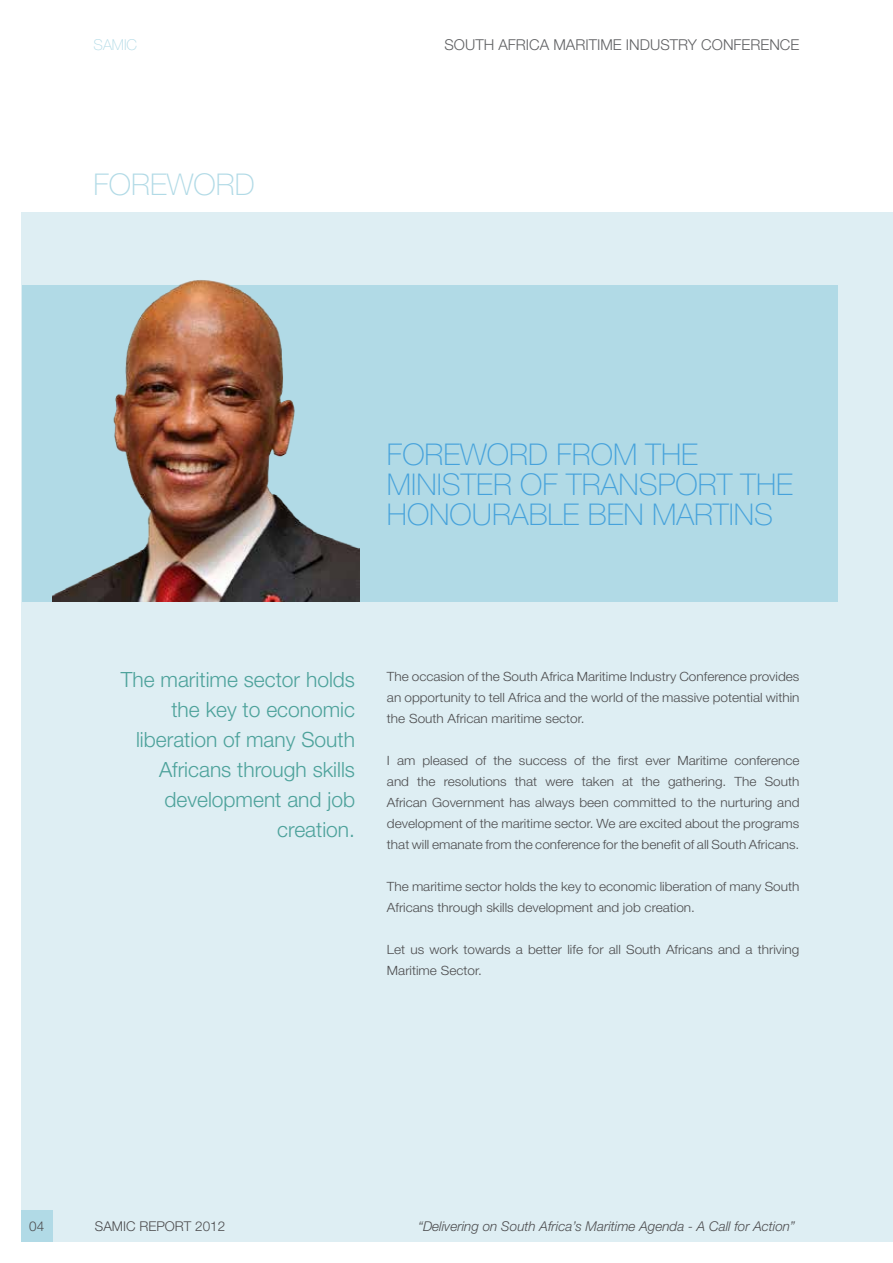
<style>
.page{position:relative;width:893px;height:1263px;background:#fff}
.page>*{position:absolute;margin:0;border:0;box-sizing:border-box;transform-origin:0 0}
.t1{font:100 30px "Helvetica Neue LT Std";color:#46a2db}
.t2{font:100 30px "Helvetica Neue LT Std";color:#b1dae6}
.t3{font:300 21px/30px "Helvetica Neue LT Std";color:#4da29b;text-align:right}
.t4{font:300 15px "Helvetica Neue LT Std";color:#606163}
.t5{font:100 15px "Helvetica Neue LT Std";color:#b1dae6}
.t6{font:italic 300 13.5px "Helvetica Neue LT Std";color:#4d4d4f}
.t7{font:300 13.5px "Helvetica Neue LT Std";color:#4d4d4f}
.t8{font:300 12.75px/21px "Helvetica Neue LT Std";color:#4d4d4f;text-align:justify;scale:1.07 1}
</style>
<div class="page">
<div style="left:21px;top:212px;width:872px;height:1030px;background:#deeef3"></div>
<div style="left:22px;top:285px;width:816px;height:317px;background:#b1dae6"></div>
<img style="left:52px;top:280px;width:307px;height:322px">
<div style="left:21px;top:1211px;width:31px;height:31px;background:#b1dae6"></div>
<p class="t5" style="left:94px;top:36px;width:45px">SAMIC</p>
<p class="t4" style="left:444px;top:35px;width:356px">SOUTH AFRICA MARITIME INDUSTRY CONFERENCE</p>
<h1 class="t2" style="left:94px;top:167px;width:163px">FOREWORD</h1>
<h1 class="t1" style="left:387px;top:437px;width:37px">FOREWORD</h1>
<h1 class="t1" style="left:556px;top:437px;width:21px">FROM</h1>
<h1 class="t1" style="left:646px;top:437px;width:52px">THE</h1>
<h1 class="t1" style="left:387px;top:467px;width:40px">MINISTER</h1>
<h1 class="t1" style="left:520px;top:467px;width:81px">OF TRANS</h1>
<h1 class="t1" style="left:658px;top:467px;width:38px">PORT</h1>
<h1 class="t1" style="left:741px;top:467px;width:52px">THE</h1>
<h1 class="t1" style="left:387px;top:497px;width:22px">HONO</h1>
<h1 class="t1" style="left:472px;top:497px;width:39px">URAB</h1>
<h1 class="t1" style="left:548px;top:497px;width:146px">LE BEN MARTINS</h1>
<h2 class="t3" style="left:121px;top:664px;width:236px">The maritime sector holds the key to economic liberation of many South<br>Africans through skills development and job creation.</h2>
<p class="t8" style="left:387px;top:666px;width:387px">The occasion of the South Africa Maritime Industry Conference provides an opportunity to tell Africa and the world of the massive potential within the South African maritime sector.</p>
<p class="t8" style="left:387px;top:750px;width:387px">I am pleased of the success of the first ever Maritime conference and the resolutions that were taken at the gathering. The South African Government has always been committed to the nurturing and development of the maritime sector. We are excited about the programs that will emanate from the conference for the benefit of all South Africans.</p>
<p class="t8" style="left:387px;top:876px;width:387px">The maritime sector holds the key to economic liberation of many South<br>Africans through skills development and job creation.</p>
<p class="t8" style="left:387px;top:939px;width:387px">Let us work towards a better life for all South Africans and a thriving<br>Maritime Sector.</p>
<p class="t7" style="left:29px;top:1218px;width:17px">04</p>
<p class="t7" style="left:95px;top:1218px;width:132px">SAMIC REPORT 2012</p>
<p class="t6" style="left:418px;top:1218px;width:379px">“Delivering on South Africa’s Maritime Agenda - A Call for Action”</p>
</div>
